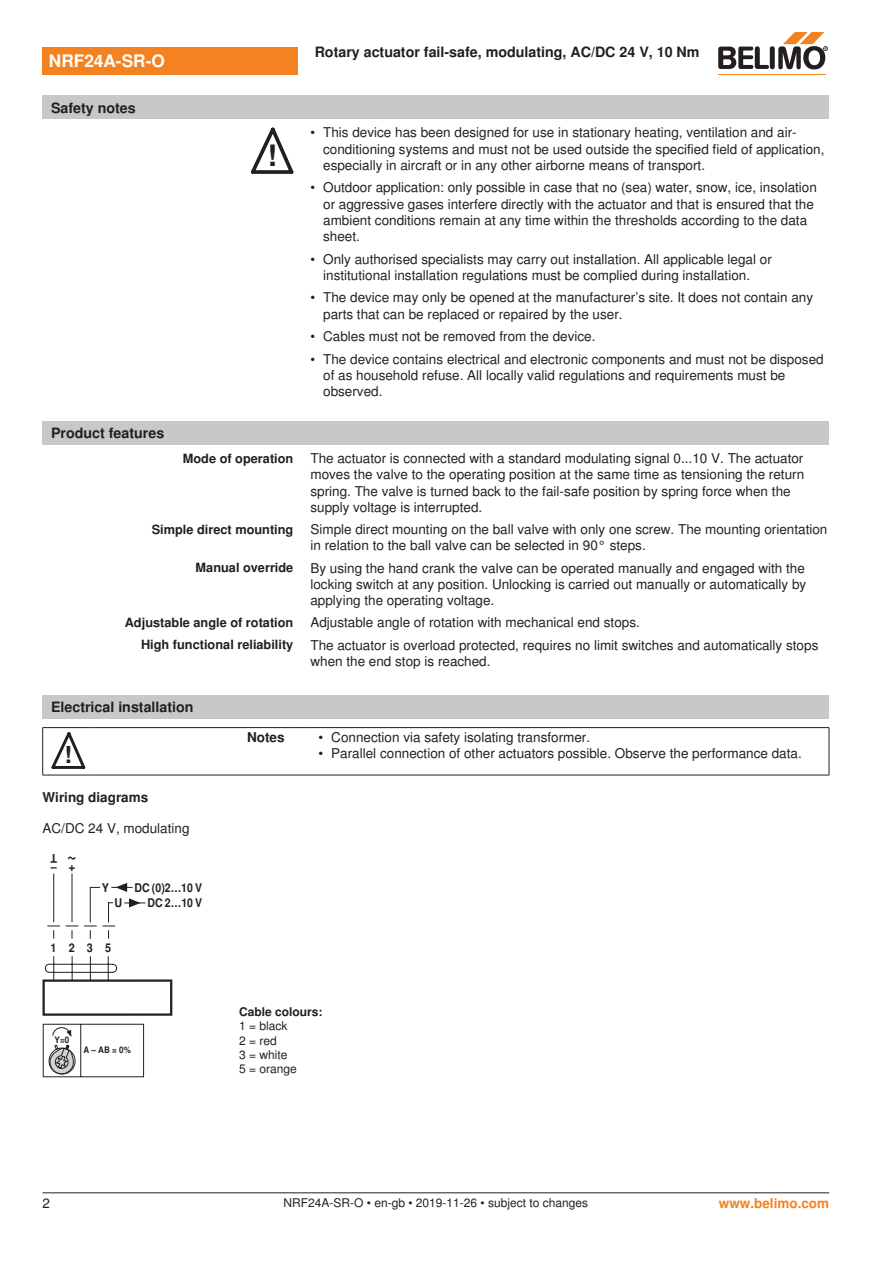
<style>
.page{position:relative;width:893px;height:1263px;background:#fff}
.page>*{position:absolute;margin:0;border:0;box-sizing:border-box;transform-origin:0 0}
.t1{font:700 29.55px "Nimbus Sans BEL";color:#231f20}
.t2{font:700 23.55px "Nimbus Sans BEL";color:#231f20}
.t3{font:700 18px "Nimbus Sans BEL";color:#231f20;scale:.9 1}
.t4{font:700 17.25px "Nimbus Sans BEL";color:#fff}
.t5{font:700 14.25px "Nimbus Sans BEL";color:#231f20}
.Bulletpoints_1_5mm_A{font:13.5px/16.2px "Nimbus Sans BEL";color:#231f20}
.Bulletpoints{font:13.5px "Nimbus Sans BEL";color:#231f20}
.Tabellenkopf_rechtsb{font:700 13.5px "Nimbus Sans BEL";color:#231f20}
.Anschluss_Schema_Bas{font:13.5px "Nimbus Sans BEL";color:#231f20}
.Rechtsbündig_Footer{font:700 13.5px "Nimbus Sans BEL";color:#f58220}
.Rechtsbündig{font:700 12.75px "Nimbus Sans BEL";color:#231f20}
.Footer_EU_center{font:12px "Nimbus Sans BEL";color:#231f20}
.Legende{font:12px/14.4px "Nimbus Sans BEL";color:#231f20}
.t6{font:700 12px/15.5px "Nimbus Sans BEL";color:#231f20;text-align:right;scale:.88 1}
.Anschluss_Schema_Bas-2{font:700 12px "Nimbus Sans BEL";color:#231f20}
.t7{font:700 12px "Nimbus Sans BEL";color:#231f20;scale:.9 1}
.t8{font:700 9px "Nimbus Sans BEL";color:#231f20;scale:.9 1}
</style>
<div class="page">
<svg style="left:251px;top:128px;width:42px;height:46px"></svg>
<div style="left:43px;top:421px;width:786px;height:24px;background:#c7c8ca"></div>
<div style="left:43px;top:696px;width:786px;height:23px;background:#c7c8ca"></div>
<hr style="left:42px;top:728px;width:1px;height:47px;background:#231f20">
<hr style="left:829px;top:728px;width:1px;height:47px;background:#231f20">
<hr style="left:43px;top:727px;width:51px;height:1px;background:#231f20">
<hr style="left:94px;top:727px;width:199px;height:1px;background:#231f20">
<svg style="left:293px;top:727px;width:17px;height:1px"></svg>
<hr style="left:310px;top:727px;width:519px;height:1px;background:#231f20">
<hr style="left:43px;top:775px;width:51px;height:1px;background:#231f20">
<hr style="left:94px;top:775px;width:199px;height:1px;background:#231f20">
<svg style="left:293px;top:775px;width:17px;height:1px"></svg>
<hr style="left:310px;top:775px;width:519px;height:1px;background:#231f20">
<svg style="left:51px;top:732px;width:34px;height:37px"></svg>
<div style="left:43px;top:979px;width:129px;height:37px;border:2px solid #231f20"></div>
<hr style="left:143px;top:1024px;width:1px;height:53px;background:#231f20">
<hr style="left:43px;top:1024px;width:101px;height:1px;background:#231f20">
<hr style="left:43px;top:1076px;width:101px;height:1px;background:#231f20">
<hr style="left:43px;top:1024px;width:1px;height:53px;background:#231f20">
<hr style="left:80px;top:1024px;width:1px;height:53px;background:#231f20">
<div style="left:49px;top:1048px;width:26px;height:26px;border:1px solid #231f20;border-radius:50%"></div>
<svg style="left:49px;top:1045px;width:25px;height:30px"></svg>
<svg style="left:52px;top:1027px;width:20px;height:10px"></svg>
<svg style="left:45px;top:873px;width:100px;height:108px"></svg>
<div style="left:43px;top:47px;width:255px;height:27px;background:#f58220"></div>
<hr style="left:718px;top:74px;width:107px;height:1px;background:#f58220">
<svg style="left:718px;top:32px;width:110px;height:38px"></svg>
<div style="left:43px;top:96px;width:786px;height:23px;background:#c7c8ca"></div>
<hr style="left:43px;top:1192px;width:786px;height:1px;background:#231f20">
<p class="t4" style="left:49px;top:51px;width:117px">NRF24A-SR-O</p>
<p class="t5" style="left:51px;top:99px;width:86px">Safety notes</p>
<p class="t5" style="left:51px;top:425px;width:115px">Product features</p>
<p class="t1" style="left:267px;top:138px;width:11px">!</p>
<p class="t5" style="left:315px;top:44px;width:386px">Rotary actuator fail-safe, modulating, AC/DC 24 V, 10 Nm</p>
<p class="Bulletpoints_1_5mm_A" style="left:323px;top:125px;width:503px;text-indent:-13px">• This device has been designed for use in stationary heating, ventilation and air&shy;conditioning systems and must not be used outside the specified field of application, especially in aircraft or in any other airborne means of transport.</p>
<p class="Bulletpoints_1_5mm_A" style="left:323px;top:180px;width:495px;text-indent:-13px">• Outdoor application: only possible in case that no (sea) water, snow, ice, insolation or aggressive gases interfere directly with the actuator and that is ensured that the ambient conditions remain at any time within the thresholds according to the data sheet.</p>
<p class="Bulletpoints_1_5mm_A" style="left:323px;top:251px;width:450px;text-indent:-13px">• Only authorised specialists may carry out installation. All applicable legal or institutional installation regulations must be complied during installation.</p>
<p class="Bulletpoints_1_5mm_A" style="left:323px;top:290px;width:491px;text-indent:-13px">• The device may only be opened at the manufacturer’s site. It does not contain any parts that can be replaced or repaired by the user.</p>
<p class="Bulletpoints_1_5mm_A" style="left:310px;top:329px;width:287px">• Cables must not be removed from the device.</p>
<p class="Bulletpoints_1_5mm_A" style="left:323px;top:351px;width:502px;text-indent:-13px">• The device contains electrical and electronic components and must not be disposed of as household refuse. All locally valid regulations and requirements must be observed.</p>
<p class="Rechtsbündig" style="left:183px;top:450px;width:112px">Mode of operation</p>
<p class="Bulletpoints_1_5mm_A" style="left:310px;top:451px;width:495px">The actuator is connected with a standard modulating signal 0...10 V. The actuator moves the valve to the operating position at the same time as tensioning the return spring. The valve is turned back to the fail-safe position by spring force when the supply voltage is interrupted.</p>
<p class="Rechtsbündig" style="left:152px;top:521px;width:143px">Simple direct mounting</p>
<p class="Bulletpoints_1_5mm_A" style="left:310px;top:522px;width:518px">Simple direct mounting on the ball valve with only one screw. The mounting orientation in relation to the ball valve can be selected in 90° steps.</p>
<p class="Rechtsbündig" style="left:196px;top:560px;width:99px">Manual override</p>
<p class="Bulletpoints_1_5mm_A" style="left:310px;top:560px;width:497px;text-align:justify">By using the hand crank the valve can be operated manually and engaged with the locking switch at any position. Unlocking is carried out manually or automatically by applying the operating voltage.</p>
<p class="Rechtsbündig" style="left:125px;top:615px;width:170px">Adjustable angle of rotation</p>
<p class="Bulletpoints_1_5mm_A" style="left:310px;top:615px;width:331px">Adjustable angle of rotation with mechanical end stops.</p>
<p class="Rechtsbündig" style="left:141px;top:637px;width:154px">High functional reliability</p>
<p class="Bulletpoints_1_5mm_A" style="left:310px;top:637px;width:509px">The actuator is overload protected, requires no limit switches and automatically stops when the end stop is reached.</p>
<p class="t5" style="left:51px;top:699px;width:144px">Electrical installation</p>
<p class="t2" style="left:64px;top:740px;width:9px">!</p>
<p class="Tabellenkopf_rechtsb" style="left:247px;top:729px;width:39px">Notes</p>
<p class="Bulletpoints" style="left:319px;top:729px;width:273px">• Connection via safety isolating transformer.</p>
<p class="Bulletpoints" style="left:319px;top:745px;width:485px">• Parallel connection of other actuators possible. Observe the performance data.</p>
<p class="Tabellenkopf_rechtsb" style="left:43px;top:789px;width:107px">Wiring diagrams</p>
<p class="Anschluss_Schema_Bas" style="left:43px;top:820px;width:149px">AC/DC 24 V, modulating</p>
<p class="t7" style="left:57px;top:863px;width:9px;rotate:-180deg">T</p>
<p class="t3" style="left:77px;top:867px;width:12px;rotate:-180deg">~</p>
<p class="t7" style="left:51px;top:862px;width:29px">– +</p>
<p class="t7" style="left:102px;top:883px;width:10px">Y</p>
<p class="t7" style="left:115px;top:898px;width:10px">U</p>
<p class="t6" style="left:135px;top:881px;width:79px">DC (0)2…10 V<br>DC 2…10 V</p>
<p class="t7" style="left:50px;top:942px;width:69px">1235</p>
<p class="t8" style="left:55px;top:1036px;width:18px">Y=0</p>
<p class="t8" style="left:83px;top:1046px;width:54px">A – AB = 0%</p>
<p class="Anschluss_Schema_Bas-2" style="left:239px;top:1004px;width:85px">Cable colours:</p>
<p class="Legende" style="left:239px;top:1019px;width:59px">1 = black<br>2 = red<br>3 = white<br>5 = orange</p>
<p class="Bulletpoints_1_5mm_A" style="left:43px;top:1196px;width:9px">2</p>
<p class="Footer_EU_center" style="left:283px;top:1196px;width:306px">NRF24A-SR-O • en-gb • 2019-11-26 • subject to changes</p>
<p class="Rechtsbündig_Footer" style="left:719px;top:1195px;width:112px">www.belimo.com</p>
</div>
